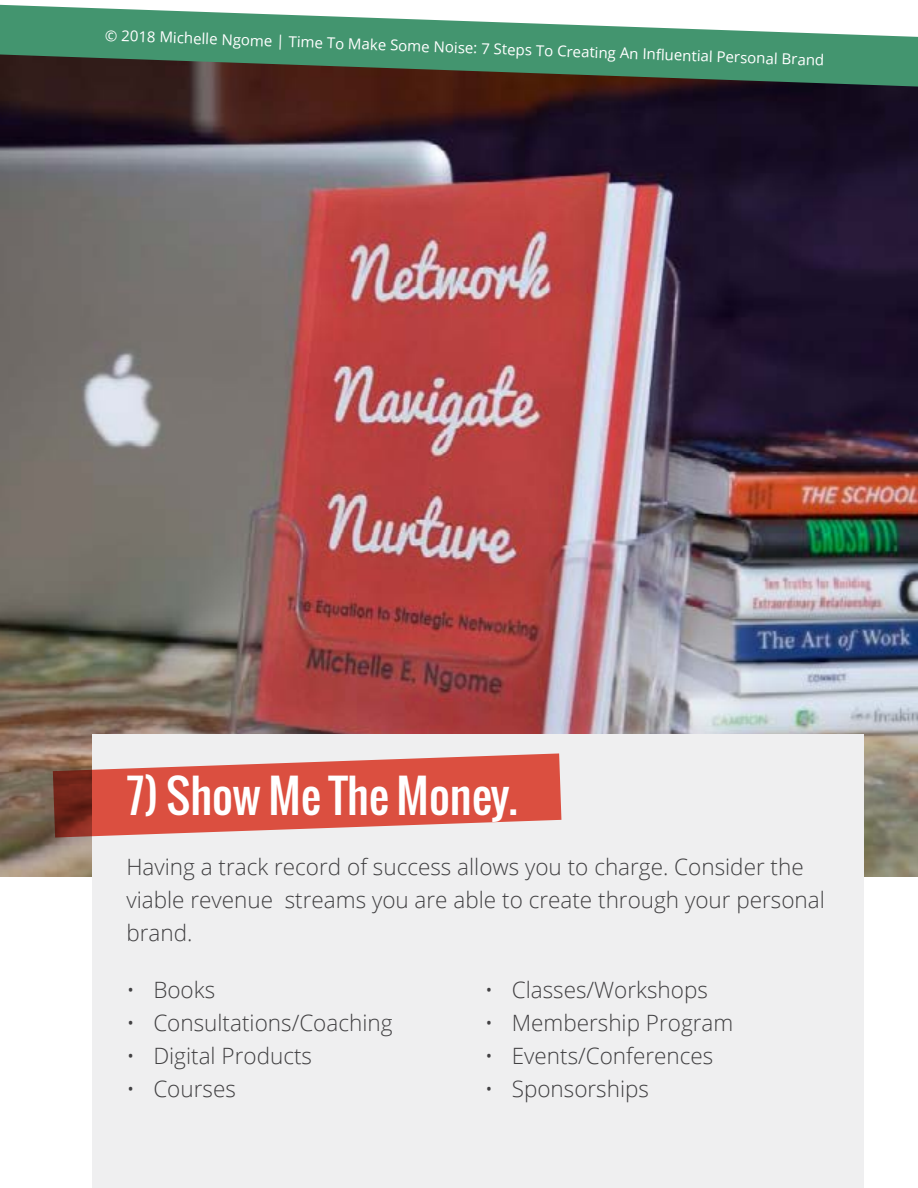
<style>
.page{position:relative;width:918px;height:1188px;background:#fff}
.page>*{position:absolute;margin:0;border:0;box-sizing:border-box;transform-origin:0 0}
.t1{font:45px "Oswald";color:#fff}
.t2{font:300 22.5px/33px "Open Sans";color:#414042}
.t3{font:15px "Open Sans";color:#fff}
</style>
<div class="page">
<img style="left:0;top:87px;width:918px;height:790px">
<div style="left:93px;top:735px;width:771px;height:453px;background:#efeff0"></div>
<svg style="left:53px;top:753px;width:508px;height:85px"></svg>
<svg style="left:0;top:5px;width:918px;height:82px;fill:#43956f"></svg>
<p class="t3" style="left:105px;top:25px;width:721px;rotate:2deg">© 2018 Michelle Ngome | Time To Make Some Noise: 7 Steps To Creating An Infl uential Personal Brand</p>
<h1 class="t1" style="left:126px;top:761px;width:393px">7) Show Me The Money.</h1>
<p class="t2" style="left:126px;top:849px;width:700px">Having a track record of success allows you to charge. Consider the viable revenue streams you are able to create through your personal brand.</p>
<p class="t2" style="left:126px;top:973px;width:90px">• Books</p>
<p class="t2" style="left:126px;top:1006px;width:268px">• Consultations/Coaching</p>
<p class="t2" style="left:126px;top:1039px;width:187px">• Digital Products</p>
<p class="t2" style="left:126px;top:1072px;width:111px">• Courses</p>
<p class="t2" style="left:485px;top:973px;width:225px">• Classes/Workshops</p>
<p class="t2" style="left:485px;top:1006px;width:250px">• Membership Program</p>
<p class="t2" style="left:485px;top:1039px;width:230px">• Events/Conferences</p>
<p class="t2" style="left:485px;top:1072px;width:166px">• Sponsorships</p>
</div>
